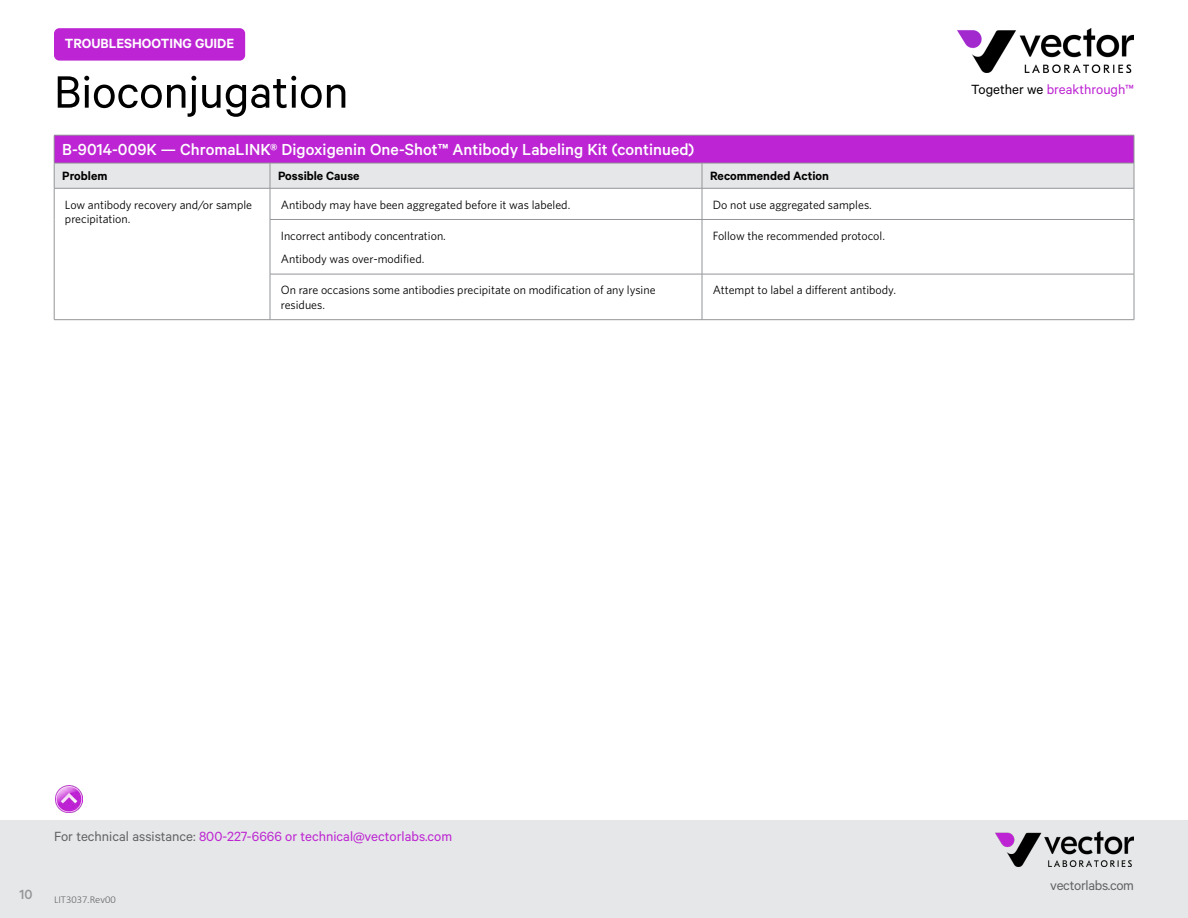
<style>
.page{position:relative;width:1188px;height:918px;background:#fff}
.page>*{position:absolute;margin:0;border:0;box-sizing:border-box;transform-origin:0 0}
.t1{font:51px "Calibre";color:#000}
.t2{font:500 18px "Calibre";color:#fff}
.t3{font:15px "Calibre";color:#bd24d3}
.t4{font:600 15px "Calibre";color:#fff}
.t5{font:15px "Calibre";letter-spacing:-.02em;color:#636466}
.t6{font:500 15px "Calibre";color:#939598}
.t7{font:600 13.5px "Calibre";color:#000}
.t8{font:12px/14.4px "Whitney";color:#000}
.t9{font:300 10.5px "Calibri";color:#636466}
.s1{color:#000}
.s2{color:#636466}
</style>
<div class="page">
<div style="left:0;top:820px;width:1188px;height:98px;background:#e6e7e8"></div>
<div style="left:54px;top:28px;width:191px;height:33px;background:#bd24d3;border-radius:5px"></div>
<img style="left:957px;top:28px;width:177px;height:44px">
<img style="left:995px;top:832px;width:139px;height:34px">
<svg style="left:54px;top:135px;width:1081px;height:53px;background:#ce81da"></svg>
<hr style="left:54px;top:188px;width:216px;height:1px;background:#939598">
<hr style="left:270px;top:188px;width:432px;height:1px;background:#939598">
<hr style="left:702px;top:188px;width:432px;height:1px;background:#939598">
<hr style="left:54px;top:188px;width:1px;height:31px;background:#939598">
<hr style="left:54px;top:219px;width:1px;height:55px;background:#939598">
<hr style="left:54px;top:274px;width:1px;height:45px;background:#939598">
<hr style="left:270px;top:188px;width:1px;height:31px;background:#939598">
<hr style="left:702px;top:188px;width:1px;height:31px;background:#939598">
<hr style="left:1134px;top:188px;width:1px;height:31px;background:#939598">
<hr style="left:270px;top:219px;width:432px;height:1px;background:#939598">
<hr style="left:270px;top:220px;width:1px;height:54px;background:#939598">
<hr style="left:702px;top:219px;width:432px;height:1px;background:#939598">
<hr style="left:702px;top:220px;width:1px;height:54px;background:#939598">
<hr style="left:1134px;top:220px;width:1px;height:54px;background:#939598">
<hr style="left:270px;top:274px;width:432px;height:1px;background:#939598">
<hr style="left:270px;top:274px;width:1px;height:45px;background:#939598">
<hr style="left:702px;top:274px;width:432px;height:1px;background:#939598">
<hr style="left:702px;top:274px;width:1px;height:45px;background:#939598">
<hr style="left:1134px;top:274px;width:1px;height:45px;background:#939598">
<hr style="left:54px;top:319px;width:216px;height:1px;background:#939598">
<hr style="left:270px;top:319px;width:432px;height:1px;background:#939598">
<hr style="left:702px;top:319px;width:432px;height:1px;background:#939598">
<img style="left:56px;top:785px;width:27px;height:27px">
<p class="t4" style="left:65px;top:34px;width:171px">TROUBLESHOOTING GUIDE</p>
<h1 class="t1" style="left:54px;top:62px;width:296px">Bioconjugation</h1>
<h2 class="t2" style="left:62px;top:139px;width:634px">B-9014-009K — ChromaLINK® Digoxigenin One-Shot™ Antibody Labeling Kit (continued)</h2>
<p class="t7" style="left:62px;top:168px;width:47px">Problem</p>
<p class="t7" style="left:278px;top:168px;width:83px">Possible Cause</p>
<p class="t7" style="left:710px;top:168px;width:120px">Recommended Action</p>
<p class="t8" style="left:65px;top:197px;width:189px">Low antibody recovery and/or sample precipitation.</p>
<p class="t8" style="left:281px;top:197px;width:291px">Antibody may have been aggregated before it was labeled.</p>
<p class="t8" style="left:713px;top:197px;width:161px">Do not use aggregated samples.</p>
<p class="t8" style="left:281px;top:224px;width:167px;line-height:23.4px">Incorrect antibody concentration.<br>Antibody was over-modified.</p>
<p class="t8" style="left:713px;top:228px;width:174px">Follow the recommended protocol.</p>
<p class="t8" style="left:281px;top:283px;width:376px">On rare occasions some antibodies precipitate on modification of any lysine residues.</p>
<p class="t8" style="left:713px;top:283px;width:185px">Attempt to label a different antibody.</p>
<p class="t3" style="left:971px;top:81px;width:164px"><span class="s1">Together we</span> breakthrough™</p>
<p class="t6" style="left:20px;top:885px;width:15px">10</p>
<p class="t3" style="left:54px;top:828px;width:400px"><span class="s2">For technical assistance:</span> 800-227-6666 or technical@vectorlabs.com</p>
<p class="t9" style="left:54px;top:893px;width:63px">LIT3037.Rev00</p>
<p class="t5" style="left:1050px;top:877px;width:85px">vectorlabs.com</p>
</div>
